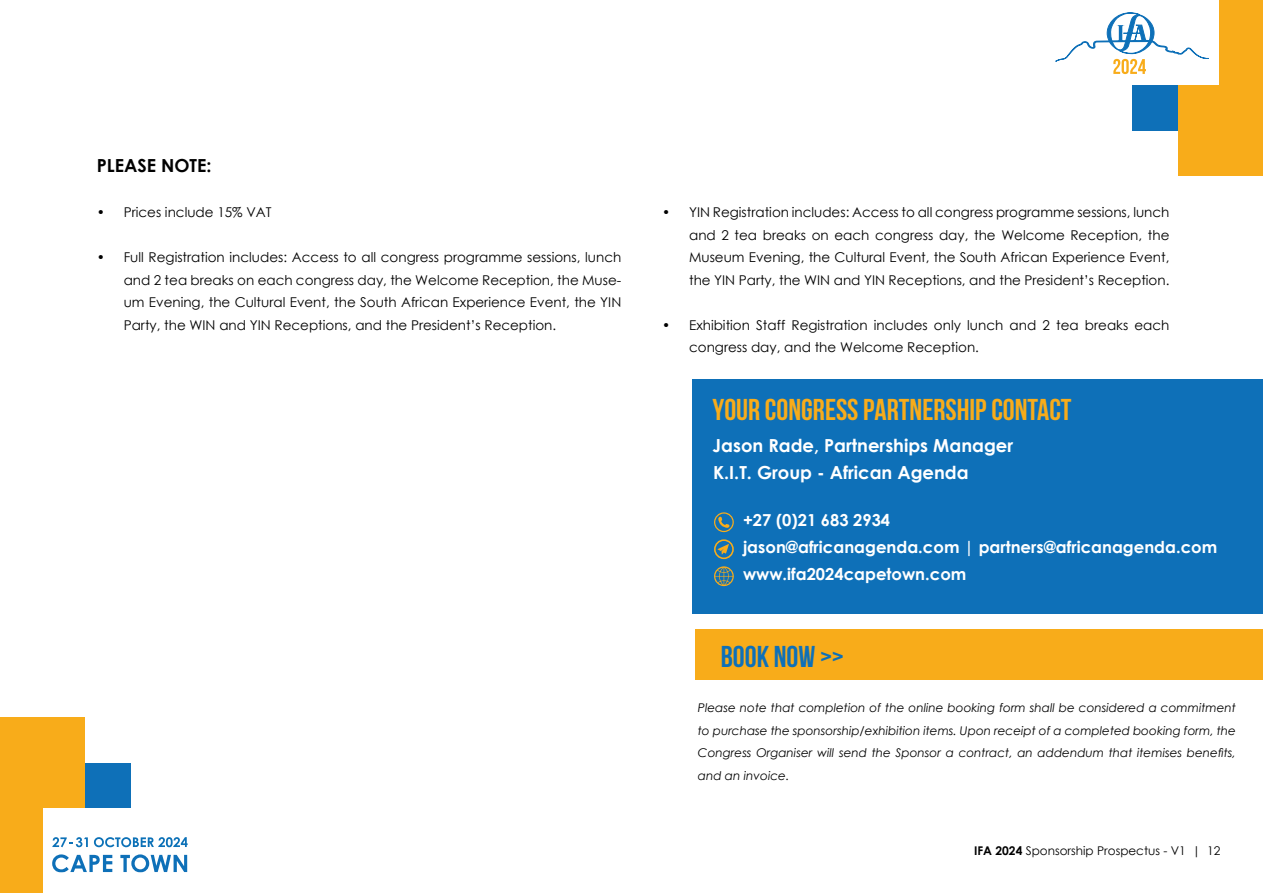
<style>
.page{position:relative;width:1263px;height:893px;background:#fff}
.page>*{position:absolute;margin:0;border:0;box-sizing:border-box;transform-origin:0 0}
.t1{font:700 30px "Bebas Neue";color:#f8ac1a}
.t2{font:700 30px "Bebas Neue";color:#0e70b8}
.t3{font:700 18px/26.8px "Century Gothic";color:#fff}
.t4{font:700 18px "Century Gothic";color:#000}
.t5{font:700 16.5px/27px "Century Gothic";color:#fff}
.t6{font:13.5px/22.5px "Century Gothic";color:#000;text-align:justify}
.t7{font:italic 12px/22.5px "Century Gothic";color:#000;text-align:justify}
.t8{font:12px "Century Gothic";color:#000}
.s1{font-style:inherit}
.s2{font-weight:700}
</style>
<div class="page">
<div style="left:0;top:717px;width:85px;height:176px;background:#f8ac1a"></div>
<div style="left:85px;top:763px;width:45px;height:130px;background:#0e70b8"></div>
<div style="left:43px;top:808px;width:175px;height:85px;background:#fff"></div>
<svg style="left:52px;top:854px;width:135px;height:18px"></svg>
<svg style="left:52px;top:837px;width:36px;height:10px"></svg>
<svg style="left:94px;top:837px;width:94px;height:10px"></svg>
<div style="left:1178px;top:0;width:85px;height:175px;background:#f8ac1a"></div>
<div style="left:1132px;top:0;width:46px;height:130px;background:#0e70b8"></div>
<div style="left:1044px;top:0;width:174px;height:85px;background:#fff"></div>
<svg style="left:1055px;top:13px;width:154px;height:61px"></svg>
<div style="left:693px;top:379px;width:570px;height:234px;background:#0e70b8"></div>
<svg style="left:714px;top:512px;width:20px;height:20px"></svg>
<div style="left:714px;top:539px;width:20px;height:20px;border:2px solid #f8ac1a;border-radius:50%"></div>
<svg style="left:717px;top:544px;width:12px;height:11px"></svg>
<svg style="left:714px;top:566px;width:20px;height:20px"></svg>
<div style="left:695px;top:629px;width:568px;height:51px;background:#f8ac1a"></div>
<h2 class="t4" style="left:97px;top:152px;width:116px">PLEASE NOTE:</h2>
<p class="t6" style="left:97px;top:201px;width:176px">• Prices include 15% VAT</p>
<p class="t6" style="left:124px;top:246px;width:499px;text-indent:-27px">• Full Registration includes: Access to all congress programme sessions, lunch and 2 tea breaks on each congress day, the Welcome Reception, the Muse&shy;um Evening, the Cultural Event, the South African Experience Event, the YIN Party, the WIN and YIN Receptions, and the President’s Reception.</p>
<p class="t6" style="left:689px;top:201px;width:482px;text-indent:-27px">• YIN Registration includes: Access to all congress programme sessions, lunch and 2 tea breaks on each congress day, the Welcome Reception, the Museum Evening, the Cultural Event, the South African Experience Event, the YIN Party, the WIN and YIN Receptions, and the President’s Reception.</p>
<p class="t6" style="left:689px;top:313px;width:482px;text-indent:-27px">• Exhibition Staff Registration includes only lunch and 2 tea breaks each congress day, and the Welcome Reception.</p>
<h1 class="t1" style="left:712px;top:393px;width:361px">YOUR CONGRESS PARTNERSHIP CONTACT</h1>
<h2 class="t3" style="left:712px;top:432px;width:302px"><span class="s1">Jason Rade</span>, Partnerships Manager<br><span class="s1">K.</span>I.T. Group - African Agenda</h2>
<p class="t5" style="left:743px;top:506px;width:476px">+27 (0)21 683 2934<br><span class="s1">jason@africanagenda.com</span> | partners@africanagenda.com www.ifa2024capetown.com</p>
<h1 class="t2" style="left:721px;top:640px;width:125px">BOOK NOW &gt;&gt;</h1>
<p class="t7" style="left:698px;top:696px;width:539px">Please note that completion of the online booking form shall be considered a commitment to purchase the sponsorship/exhibition items. Upon receipt of a completed booking form, the Congress Organiser will send the Sponsor a contract, an addendum that itemises benefits, and an invoice.</p>
<p class="t8" style="left:974px;top:842px;width:248px"><span class="s2">IFA 2024</span> Sponsorship Prospectus - V1 | 12</p>
</div>
